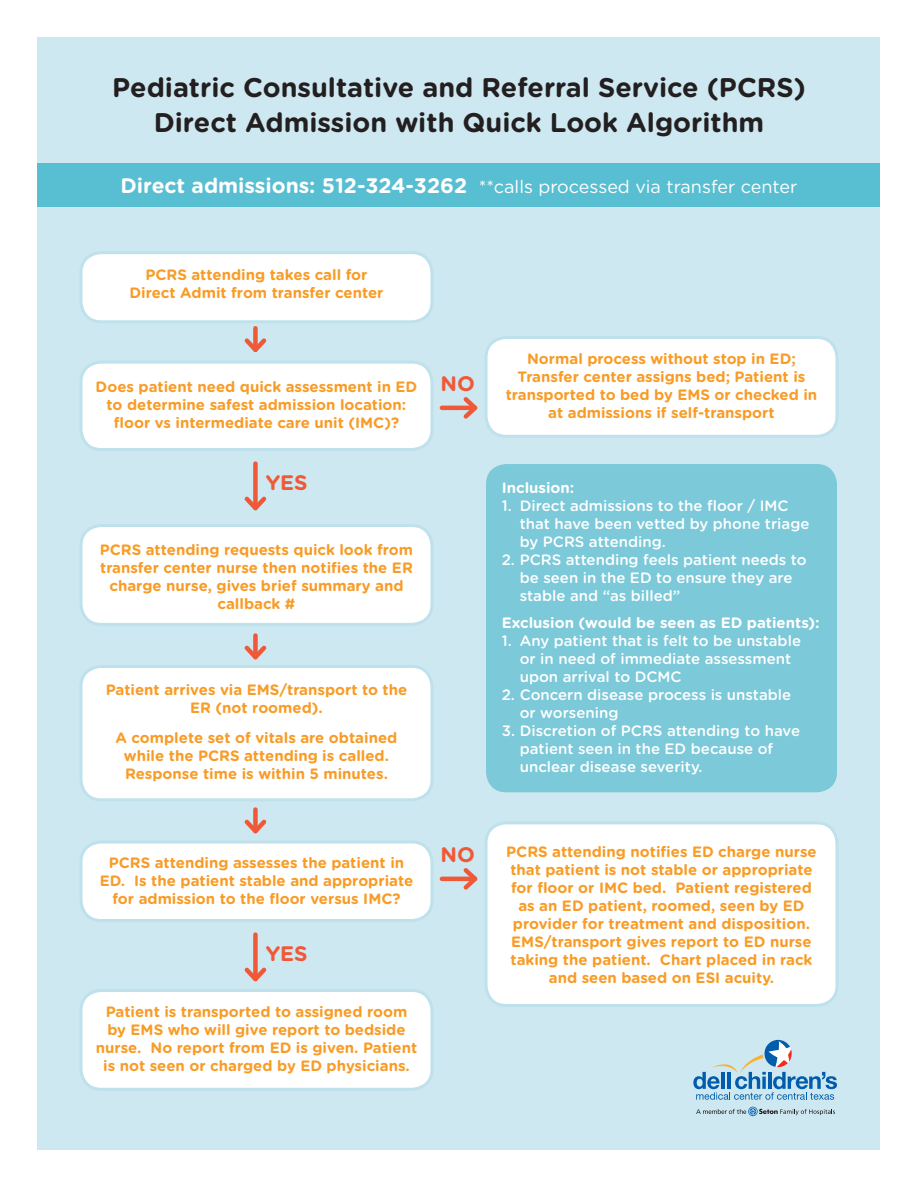
<style>
.page{position:relative;width:918px;height:1188px;background:#fff}
.page>*{position:absolute;margin:0;border:0;box-sizing:border-box;transform-origin:0 0}
.t1{font:700 27px "Gotham Rounded";color:#231f20}
.t2{font:700 21px "Gotham Rounded";color:#f05937}
.t3{font:18px "Gotham Rounded";color:#fff}
.t4{font:700 15px/18px "Gotham Rounded";color:#f89c27;text-align:center}
.t5{font:500 15px/18px "Gotham Rounded";color:#fff}
.t6{font:700 15px "Gotham Rounded";color:#fff}
.s1{font-weight:700;font-size:21px}
</style>
<div class="page">
<div style="left:38px;top:38px;width:842px;height:1112px;background:#cde8f0"></div>
<div style="left:38px;top:163px;width:842px;height:43px;background:#58bed2"></div>
<div style="left:81px;top:253px;width:351px;height:69px;background:#fff;border-radius:20px"></div>
<div style="left:80px;top:251px;width:354px;height:72px;border:3px solid #bee1eb;border-radius:20px"></div>
<div style="left:81px;top:362px;width:351px;height:88px;background:#fff;border-radius:20px"></div>
<div style="left:80px;top:361px;width:354px;height:90px;border:3px solid #bee1eb;border-radius:20px"></div>
<div style="left:486px;top:338px;width:351px;height:98px;background:#fff;border-radius:20px"></div>
<div style="left:484px;top:336px;width:354px;height:102px;border:3px solid #bee1eb;border-radius:20px"></div>
<div style="left:486px;top:823px;width:351px;height:182px;background:#fff;border-radius:20px"></div>
<div style="left:484px;top:821px;width:354px;height:186px;border:3px solid #bee1eb;border-radius:20px"></div>
<div style="left:81px;top:526px;width:351px;height:98px;background:#fff;border-radius:20px"></div>
<div style="left:80px;top:524px;width:354px;height:102px;border:3px solid #bee1eb;border-radius:20px"></div>
<div style="left:81px;top:666px;width:351px;height:134px;background:#fff;border-radius:20px"></div>
<div style="left:80px;top:665px;width:354px;height:136px;border:3px solid #bee1eb;border-radius:20px"></div>
<div style="left:81px;top:842px;width:351px;height:79px;background:#fff;border-radius:20px"></div>
<div style="left:80px;top:840px;width:354px;height:82px;border:3px solid #bee1eb;border-radius:20px"></div>
<div style="left:81px;top:990px;width:351px;height:99px;background:#fff;border-radius:20px"></div>
<div style="left:80px;top:989px;width:354px;height:102px;border:3px solid #bee1eb;border-radius:20px"></div>
<svg style="left:696px;top:1107px;width:139px;height:9px"></svg>
<svg style="left:693px;top:1040px;width:144px;height:60px"></svg>
<hr style="left:442px;top:406px;width:33px;height:4px;background:#f05937">
<svg style="left:459px;top:397px;width:19px;height:22px"></svg>
<hr style="left:442px;top:877px;width:33px;height:4px;background:#f05937">
<svg style="left:459px;top:868px;width:19px;height:22px"></svg>
<div style="left:253px;top:464px;width:5px;height:44px;background:#f05937"></div>
<svg style="left:244px;top:493px;width:23px;height:18px"></svg>
<div style="left:253px;top:935px;width:5px;height:44px;background:#f05937"></div>
<svg style="left:244px;top:964px;width:23px;height:18px"></svg>
<div style="left:253px;top:328px;width:5px;height:22px;background:#f05937"></div>
<svg style="left:244px;top:334px;width:23px;height:18px"></svg>
<div style="left:253px;top:636px;width:5px;height:21px;background:#f05937"></div>
<svg style="left:244px;top:642px;width:23px;height:18px"></svg>
<div style="left:253px;top:810px;width:5px;height:21px;background:#f05937"></div>
<svg style="left:244px;top:816px;width:23px;height:18px"></svg>
<div style="left:486px;top:464px;width:351px;height:328px;background:#7cc9d9;border-radius:20px"></div>
<p class="t1" style="left:112px;top:67px;width:695px">Pediatric Consultative and Referral Service (PCRS)</p>
<p class="t1" style="left:154px;top:103px;width:612px">Direct Admission with Quick Look Algorithm</p>
<p class="t3" style="left:121px;top:174px;width:678px"><span class="s1">Direct admissions: 512-324-3262</span> **calls processed via transfer center</p>
<p class="t4" style="left:145px;top:266px;width:224px">PCRS attending takes call for</p>
<p class="t4" style="left:129px;top:284px;width:256px">Direct Admit from transfer center</p>
<p class="t4" style="left:96px;top:377px;width:323px">Does patient need quick assessment in ED to determine safest admission location: floor vs intermediate care unit (IMC)?</p>
<p class="t2" style="left:266px;top:467px;width:43px">YES</p>
<p class="t4" style="left:100px;top:540px;width:315px">PCRS attending requests quick look from transfer center nurse then notifies the ER charge nurse, gives brief summary and callback #</p>
<p class="t2" style="left:441px;top:368px;width:36px">NO</p>
<p class="t4" style="left:106px;top:680px;width:303px">Patient arrives via EMS/transport to the<br>ER (not roomed).</p>
<p class="t4" style="left:116px;top:728px;width:283px">A complete set of vitals are obtained while the PCRS attending is called.<br>Response time is within 5 minutes.</p>
<p class="t4" style="left:100px;top:853px;width:315px">PCRS attending assesses the patient in<br>ED. Is the patient stable and appropriate for admission to the floor versus IMC?</p>
<p class="t2" style="left:266px;top:938px;width:43px">YES</p>
<p class="t4" style="left:96px;top:1002px;width:323px">Patient is transported to assigned room by EMS who will give report to bedside nurse. No report from ED is given. Patient is not seen or charged by ED physicians.</p>
<p class="t2" style="left:441px;top:839px;width:36px">NO</p>
<p class="t4" style="left:506px;top:349px;width:313px">Normal process without stop in ED; Transfer center assigns bed; Patient is transported to bed by EMS or checked in at admissions if self-transport</p>
<p class="t6" style="left:502px;top:476px;width:74px">Inclusion:</p>
<p class="t5" style="left:502px;top:496px;width:288px">1. Direct admissions to the floor / IMC</p>
<p class="t5" style="left:520px;top:514px;width:291px">that have been vetted by phone triage by PCRS attending.</p>
<p class="t5" style="left:520px;top:550px;width:288px;text-indent:-18px">2. PCRS attending feels patient needs to be seen in the ED to ensure they are stable and “as billed”</p>
<p class="t6" style="left:502px;top:611px;width:319px">Exclusion (would be seen as ED patients):</p>
<p class="t5" style="left:502px;top:631px;width:301px">1. Any patient that is felt to be unstable</p>
<p class="t5" style="left:520px;top:649px;width:273px">or in need of immediate assessment upon arrival to DCMC</p>
<p class="t5" style="left:502px;top:685px;width:291px">2. Concern disease process is unstable</p>
<p class="t5" style="left:520px;top:703px;width:100px">or worsening</p>
<p class="t5" style="left:520px;top:721px;width:282px;text-indent:-18px">3. Discretion of PCRS attending to have patient seen in the ED because of unclear disease severity.</p>
<p class="t4" style="left:506px;top:842px;width:312px">PCRS attending notifies ED charge nurse that patient is not stable or appropriate for floor or IMC bed. Patient registered as an ED patient, roomed, seen by ED provider for treatment and disposition.<br>EMS/transport gives report to ED nurse taking the patient. Chart placed in rack and seen based on ESI acuity.</p>
</div>
